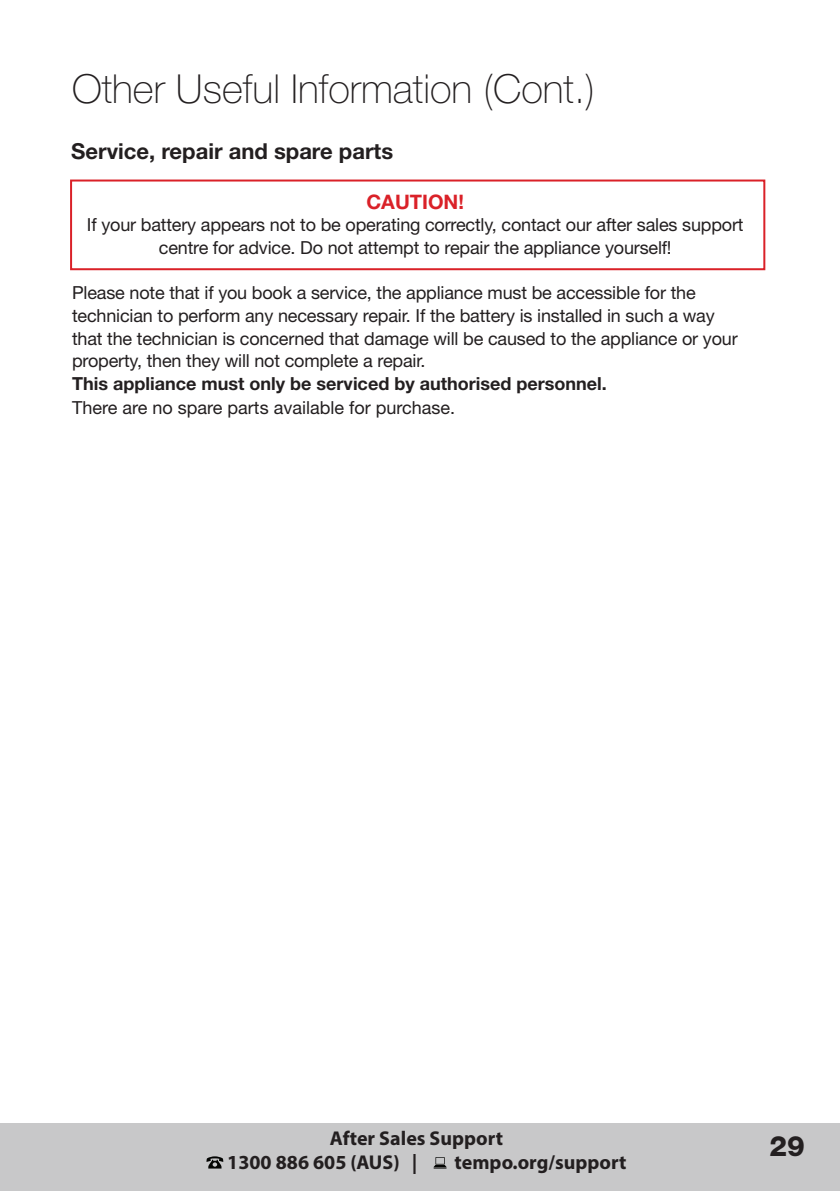
<style>
.page{position:relative;width:840px;height:1191px;background:#fff}
.page>*{position:absolute;margin:0;border:0;box-sizing:border-box;transform-origin:0 0}
.t1{font:100 40px "Helvetica Neue";color:#231f20}
.t2{font:800 28px "Helvetica Neue";color:#231f20}
.t3{font:700 22px "Helvetica Neue LT Std";color:#231f20}
.t4{font:700 20px/24px "Myriad Pro";color:#231f20}
.t5{font:700 20px "Helvetica Neue LT Std";color:#da2128}
.t6{font:18px/22.8px "Helvetica Neue";letter-spacing:-.01em;color:#231f20;text-align:center}
.t7{font:700 18px "Helvetica Neue";color:#231f20}
</style>
<div class="page">
<div style="left:0;top:1123px;width:839px;height:68px;background:#c8c8c9"></div>
<svg style="left:206px;top:1156px;width:17px;height:12px"></svg>
<svg style="left:433px;top:1157px;width:13px;height:11px"></svg>
<div style="left:70px;top:179px;width:694px;height:91px;border:2px solid #da2128"></div>
<h1 class="t1" style="left:72px;top:66px;width:524px">Other Useful Information (Cont.)</h1>
<p class="t3" style="left:71px;top:138px;width:323px">Service, repair and spare parts</p>
<p class="t5" style="left:366px;top:189px;width:99px">CAUTION!</p>
<p class="t6" style="left:87px;top:213px;width:657px">If your battery appears not to be operating correctly, contact our after sales support centre for advice. Do not attempt to repair the appliance yourself!</p>
<p class="t6" style="left:72px;top:281px;width:666px;text-align:left">Please note that if you book a service, the appliance must be accessible for the technician to perform any necessary repair. If the battery is installed in such a way that the technician is concerned that damage will be caused to the appliance or your property, then they will not complete a repair.</p>
<p class="t7" style="left:72px;top:372px;width:536px">This appliance must only be serviced by authorised personnel.</p>
<p class="t6" style="left:72px;top:396px;width:384px">There are no spare parts available for purchase.</p>
<p class="t4" style="left:227px;top:1125px;width:277px;text-indent:102px">After Sales Support<br>1300 886 605 (AUS) |</p>
<p class="t4" style="left:454px;top:1149px;width:173px">tempo.org/support</p>
<h2 class="t2" style="left:769px;top:1129px;width:37px">29</h2>
</div>
